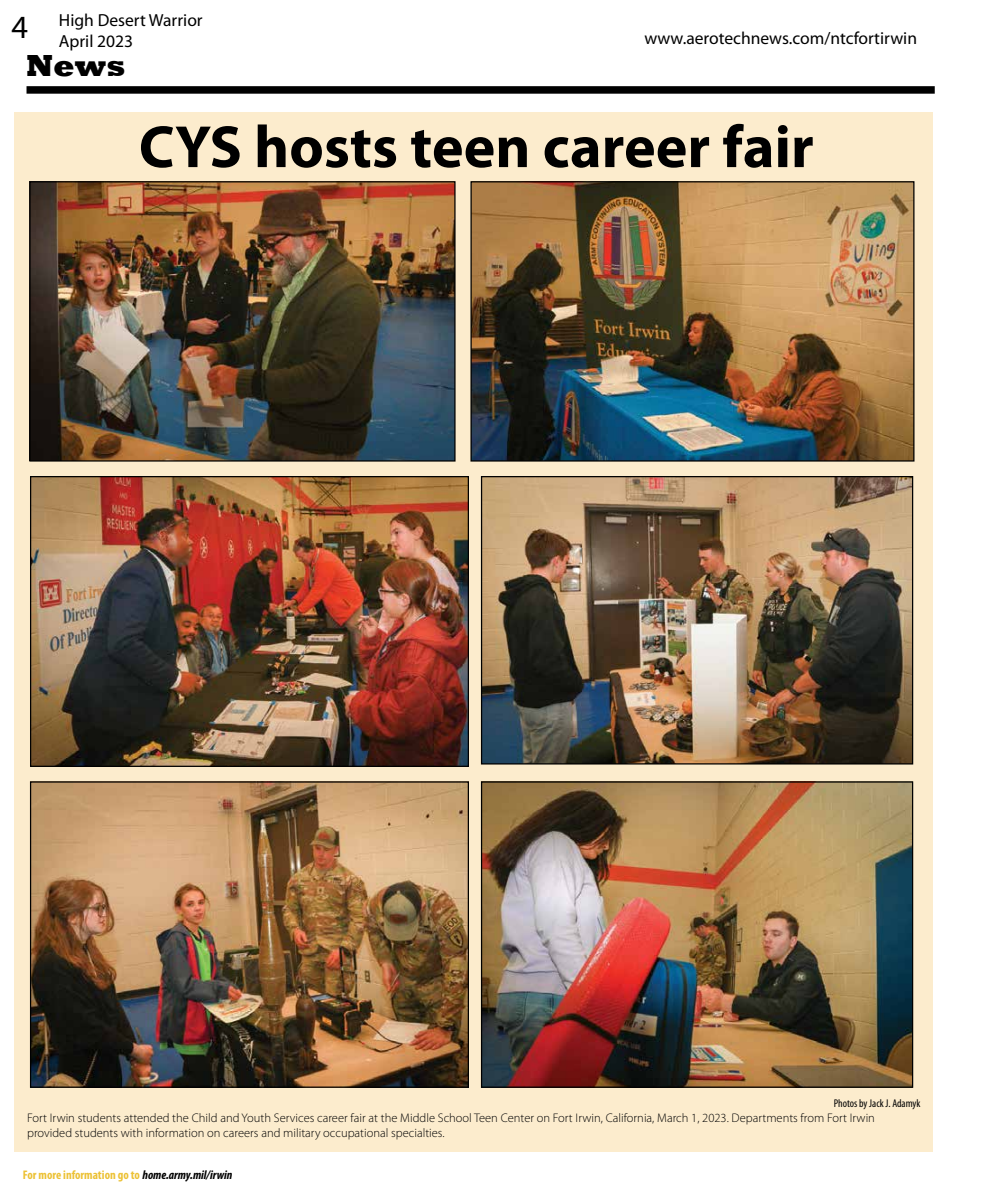
<style>
.page{position:relative;width:989px;height:1193px;background:#fff}
.page>*{position:absolute;margin:0;border:0;box-sizing:border-box;transform-origin:0 0}
.t1{font:700 60px "Myriad Pro";color:#000}
.t2{font:800 31.25px "Rockwell";color:#000}
.t3{font:17.5px/21px "Myriad Pro";color:#000}
.t4{font:300 12.5px/15px "Myriad Pro";color:#000}
.t5{font:700 condensed 12.5px "Myriad Pro";color:#ecc134}
.t6{font:condensed 11.25px "Myriad Pro";color:#000}
.s1{font-size:32.5px}
.s2{font-style:italic;color:#000}
</style>
<div class="page">
<div style="left:27px;top:86px;width:907px;height:8px;background:#000"></div>
<div style="left:14px;top:112px;width:918px;height:1039px;background:#fceccd"></div>
<img style="left:31px;top:183px;width:422px;height:276px">
<div style="left:29px;top:181px;width:426px;height:280px;border:1px solid #000"></div>
<img style="left:472px;top:183px;width:440px;height:276px">
<div style="left:470px;top:181px;width:444px;height:280px;border:1px solid #000"></div>
<img style="left:32px;top:478px;width:435px;height:287px">
<div style="left:30px;top:476px;width:439px;height:291px;border:1px solid #000"></div>
<img style="left:483px;top:478px;width:428px;height:284px">
<div style="left:481px;top:476px;width:432px;height:288px;border:1px solid #000"></div>
<img style="left:32px;top:783px;width:435px;height:302px">
<div style="left:30px;top:781px;width:439px;height:306px;border:1px solid #000"></div>
<img style="left:483px;top:783px;width:428px;height:302px">
<div style="left:481px;top:781px;width:432px;height:306px;border:1px solid #000"></div>
<h3 class="t3" style="left:59px;top:9px;width:145px;text-indent:-47px"><span class="s1">4</span> High Desert Warrior<br>April 2023</h3>
<h2 class="t2" style="left:27px;top:48px;width:100px">News</h2>
<h3 class="t3" style="left:644px;top:27px;width:274px">www.aerotechnews.com/ntcfortirwin</h3>
<h1 class="t1" style="left:139px;top:108px;width:676px">CYS hosts teen career fair</h1>
<p class="t6" style="left:833px;top:1096px;width:88px">Photos by Jack J. Adamyk</p>
<p class="t4" style="left:27px;top:1109px;width:849px">Fort Irwin students attended the Child and Youth Services career fair at the Middle School Teen Center on Fort Irwin, California, March 1, 2023. Departments from Fort Irwin provided students with information on careers and military occupational specialties.</p>
<p class="t5" style="left:23px;top:1166px;width:211px">For more information go to <span class="s2">home.army.mil/irwin</span></p>
</div>
